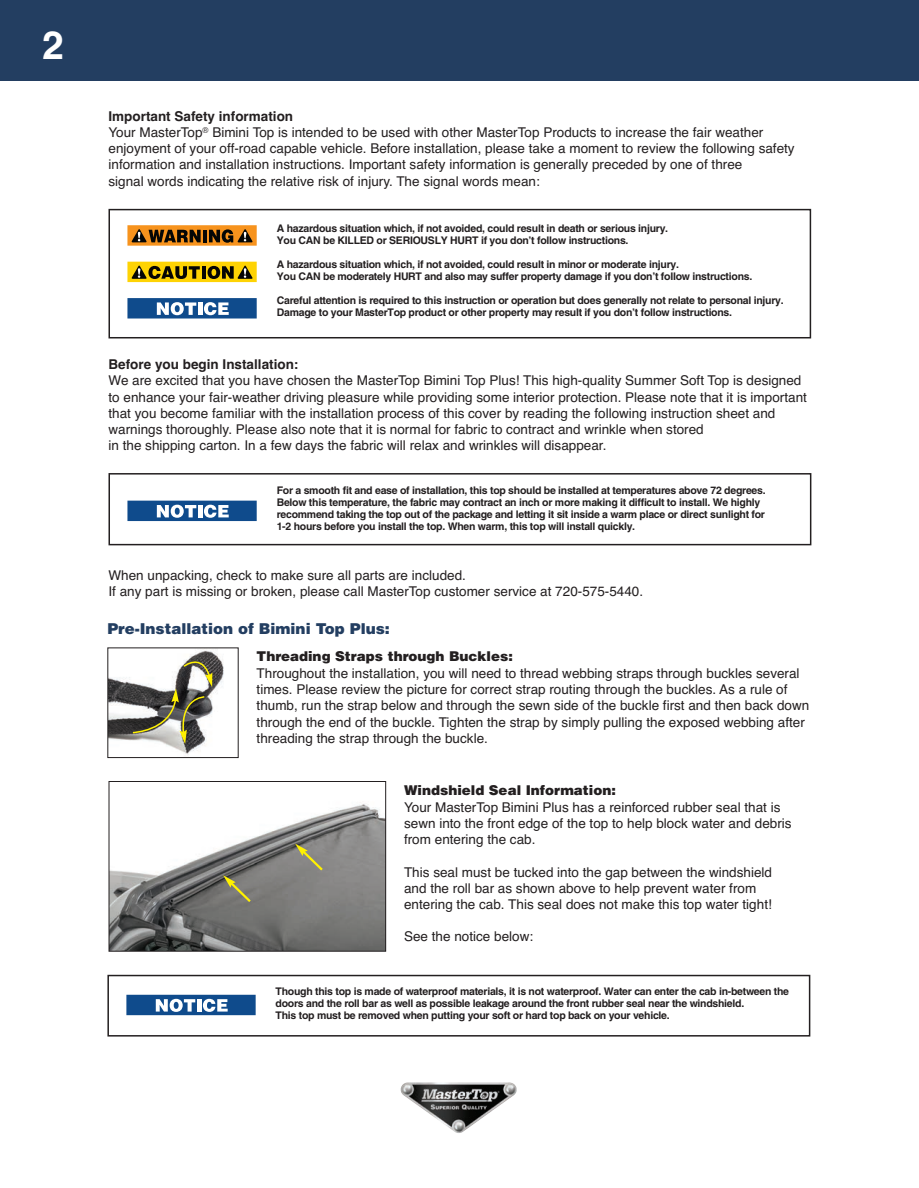
<style>
.page{position:relative;width:919px;height:1188px;background:#fff}
.page>*{position:absolute;margin:0;border:0;box-sizing:border-box;transform-origin:0 0}
.t1{font:700 39px "Helvetica";color:#fff}
.t2{font:900 15px "Helvetica";color:#233e61}
.t3{font:13.5px/16.2px "Helvetica";color:#231f20}
.t4{font:900 13.5px "Helvetica";color:#231f20}
.t5{font:700 13.5px "Helvetica";color:#231f20}
.t6{font:700 condensed 10.5px/12px "Helvetica";letter-spacing:-.025em;color:#231f20}
.s1{font-weight:700}
</style>
<div class="page">
<div style="left:0;top:0;width:918px;height:80px;background:#233e61"></div>
<img style="left:400px;top:1082px;width:116px;height:51px">
<div style="left:108px;top:209px;width:702px;height:129px;border:2px solid #231f20"></div>
<svg style="left:127px;top:225px;width:129px;height:21px;background:#a7681e"></svg>
<svg style="left:127px;top:262px;width:129px;height:20px;background:#ae9108"></svg>
<svg style="left:127px;top:298px;width:129px;height:20px"></svg>
<svg style="left:127px;top:501px;width:129px;height:20px"></svg>
<div style="left:108px;top:473px;width:703px;height:72px;border:2px solid #231f20"></div>
<div style="left:107px;top:975px;width:703px;height:61px;border:2px solid #231f20"></div>
<svg style="left:126px;top:995px;width:129px;height:20px"></svg>
<img style="left:109px;top:649px;width:115px;height:106px">
<div style="left:107px;top:647px;width:131px;height:111px;border:1px solid #231f20"></div>
<img style="left:111px;top:804px;width:273px;height:145px">
<div style="left:109px;top:781px;width:277px;height:170px;border:1px solid #231f20"></div>
<svg style="left:131px;top:653px;width:81px;height:91px"></svg>
<svg style="left:223px;top:875px;width:30px;height:29px"></svg>
<svg style="left:295px;top:843px;width:30px;height:30px"></svg>
<h1 class="t1" style="left:42px;top:23px;width:23px">2</h1>
<p class="t3" style="left:108px;top:108px;width:687px"><span class="s1">Important Safety information<br></span>Your MasterTop<sup>®</sup> Bimini Top is intended to be used with other MasterTop Products to increase the fair weather enjoyment of your off-road capable vehicle. Before installation, please take a moment to review the following safety information and installation instructions. Important safety information is generally preceded by one of three<br>signal words indicating the relative risk of injury. The signal words mean:</p>
<p class="t6" style="left:277px;top:223px;width:393px">A hazardous situation which, if not avoided, could result in death or serious injury.<br>You CAN be KILLED or SERIOUSLY HURT if you don’t follow instructions.</p>
<p class="t6" style="left:277px;top:259px;width:477px">A hazardous situation which, if not avoided, could result in minor or moderate injury.<br>You CAN be moderately HURT and also may suffer property damage if you don’t follow instructions.</p>
<p class="t6" style="left:277px;top:295px;width:508px">Careful attention is required to this instruction or operation but does generally not relate to personal injury.<br>Damage to your MasterTop product or other property may result if you don’t follow instructions.</p>
<p class="t5" style="left:108px;top:356px;width:191px">Before you begin Installation:</p>
<p class="t3" style="left:108px;top:372px;width:699px">We are excited that you have chosen the MasterTop Bimini Top Plus! This high-quality Summer Soft Top is designed to enhance your fair-weather driving pleasure while providing some interior protection. Please note that it is important that you become familiar with the installation process of this cover by reading the following instruction sheet and warnings thoroughly. Please also note that it is normal for fabric to contract and wrinkle when stored<br>in the shipping carton. In a few days the fabric will relax and wrinkles will disappear.</p>
<p class="t6" style="left:276px;top:485px;width:490px">For a smooth fit and ease of installation, this top should be installed at temperatures above 72 degrees.<br>Below this temperature, the fabric may contract an inch or more making it difficult to install. We highly recommend taking the top out of the package and letting it sit inside a warm place or direct sunlight for 1-2 hours before you install the top. When warm, this top will install quickly.</p>
<p class="t3" style="left:108px;top:567px;width:536px">When unpacking, check to make sure all parts are included.<br>If any part is missing or broken, please call MasterTop customer service at 720-575-5440.</p>
<p class="t2" style="left:107px;top:619px;width:284px">Pre-Installation of Bimini Top Plus:</p>
<p class="t4" style="left:256px;top:647px;width:258px">Threading Straps through Buckles:</p>
<p class="t3" style="left:256px;top:665px;width:554px">Throughout the installation, you will need to thread webbing straps through buckles several times. Please review the picture for correct strap routing through the buckles. As a rule of thumb, run the strap below and through the sewn side of the buckle first and then back down through the end of the buckle. Tighten the strap by simply pulling the exposed webbing after threading the strap through the buckle.</p>
<p class="t4" style="left:404px;top:781px;width:213px">Windshield Seal Information:</p>
<p class="t3" style="left:404px;top:799px;width:389px">Your MasterTop Bimini Plus has a reinforced rubber seal that is sewn into the front edge of the top to help block water and debris from entering the cab.</p>
<p class="t3" style="left:404px;top:864px;width:369px">This seal must be tucked into the gap between the windshield and the roll bar as shown above to help prevent water from entering the cab. This seal does not make this top water tight!</p>
<p class="t3" style="left:404px;top:928px;width:131px">See the notice below:</p>
<p class="t6" style="left:275px;top:986px;width:515px">Though this top is made of waterproof materials, it is not waterproof. Water can enter the cab in-between the doors and the roll bar as well as possible leakage around the front rubber seal near the windshield.<br>This top must be removed when putting your soft or hard top back on your vehicle.</p>
</div>
